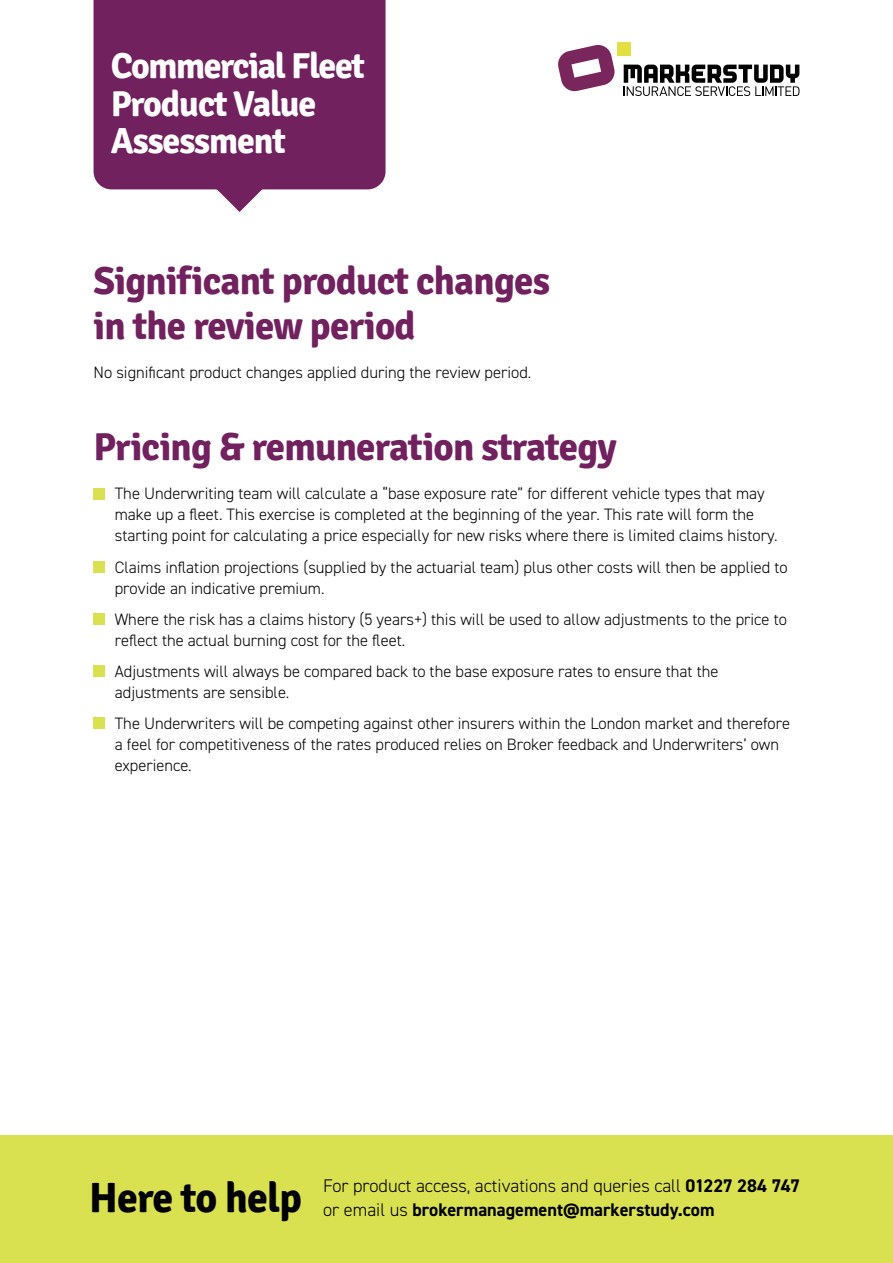
<style>
.page{position:relative;width:893px;height:1263px;background:#fff}
.page>*{position:absolute;margin:0;border:0;box-sizing:border-box;transform-origin:0 0}
.t1{font:700 42px "Signika";letter-spacing:-.02em;color:#000}
.t2{font:700 39px/45px "Signika";letter-spacing:-.02em;color:#70215e}
.t3{font:700 36px/37.5px "Signika";letter-spacing:-.035em;color:#fff}
.t4{font:300 18.3px "DIN2014";color:#000}
.t5{font:700 18.3px "DIN2014";color:#000}
.t6{font:300 16.5px/21px "DIN2014";color:#000}
.s1{font-weight:700}
.s2{font-weight:300}
</style>
<div class="page">
<div style="left:94px;top:0;width:292px;height:189px;background:#70215e"></div>
<svg style="left:215px;top:164px;width:49px;height:48px"></svg>
<div style="left:0;top:1135px;width:893px;height:128px;background:#d9e151"></div>
<svg style="left:558px;top:45px;width:57px;height:47px"></svg>
<div style="left:617px;top:42px;width:14px;height:14px;background:#e1e040"></div>
<svg style="left:624px;top:65px;width:175px;height:31px"></svg>
<div style="left:94px;top:488px;width:11px;height:11px;background:#d9e151"></div>
<div style="left:94px;top:561px;width:11px;height:11px;background:#d9e151"></div>
<div style="left:94px;top:613px;width:11px;height:11px;background:#d9e151"></div>
<div style="left:94px;top:665px;width:11px;height:11px;background:#d9e151"></div>
<div style="left:94px;top:717px;width:11px;height:11px;background:#d9e151"></div>
<h3 class="t3" style="left:111px;top:48px;width:256px">Commercial Fleet<br>Product Value<br>Assessment</h3>
<p class="t2" style="left:94px;top:259px;width:458px">Significant product changes in the review period</p>
<p class="t6" style="left:94px;top:362px;width:439px">No significant product changes applied during the review period.</p>
<p class="t2" style="left:94px;top:425px;width:525px">Pricing &amp; remuneration strategy</p>
<p class="t6" style="left:115px;top:483px;width:664px">The Underwriting team will calculate a “base exposure rate” for different vehicle types that may make up a fleet. This exercise is completed at the beginning of the year. This rate will form the starting point for calculating a price especially for new risks where there is limited claims history.</p>
<p class="t6" style="left:115px;top:556px;width:674px">Claims inflation projections (supplied by the actuarial team) plus other costs will then be applied to provide an indicative premium.</p>
<p class="t6" style="left:115px;top:608px;width:674px">Where the risk has a claims history (5 years+) this will be used to allow adjustments to the price to reflect the actual burning cost for the fleet.</p>
<p class="t6" style="left:115px;top:660px;width:605px">Adjustments will always be compared back to the base exposure rates to ensure that the adjustments are sensible.</p>
<p class="t6" style="left:115px;top:712px;width:677px">The Underwriters will be competing against other insurers within the London market and therefore a feel for competitiveness of the rates produced relies on Broker feedback and Underwriters’ own experience.</p>
<h1 class="t1" style="left:89px;top:1172px;width:214px">Here to help</h1>
<p class="t4" style="left:323px;top:1175px;width:478px">For product access, activations and queries call <span class="s1">01227 284 747</span></p>
<p class="t5" style="left:323px;top:1198px;width:393px"><span class="s2">or email us</span> brokermanagement@markerstudy.com</p>
</div>
